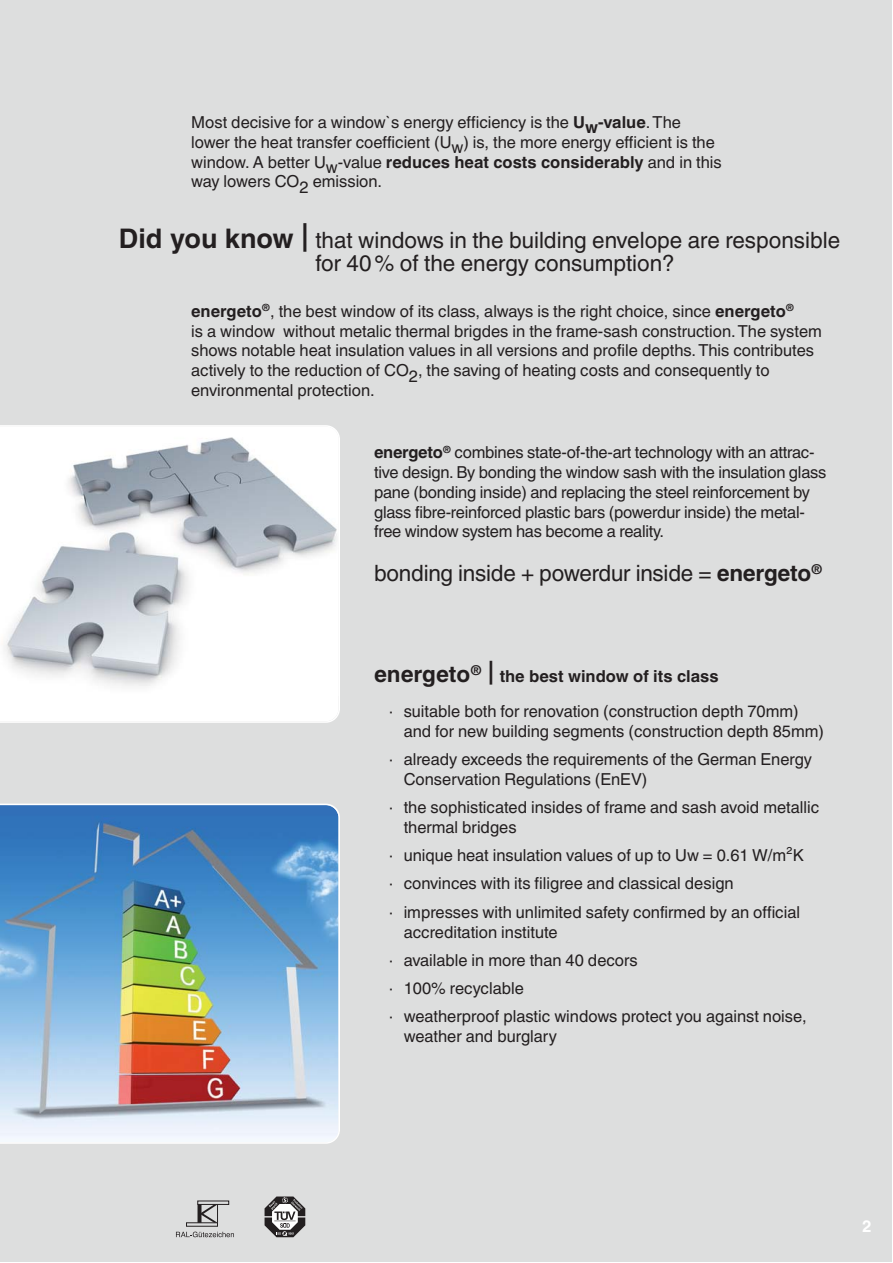
<style>
.page{position:relative;width:893px;height:1263px;background:#fff}
.page>*{position:absolute;margin:0;border:0;box-sizing:border-box;transform-origin:0 0}
.t1{font:22.5px/22.5px "Helvetica World";color:#231f20}
.t2{font:700 22.5px "Helvetica World";color:#231f20}
.t3{font:16.5px/19.8px "Helvetica World";color:#231f20}
.t4{font:700 16.5px "Helvetica World";color:#fff}
.s1{font-weight:700}
.s2{font-weight:700;font-size:27px}
.s3{font-weight:700;font-size:37.8px}
.s4{font-weight:700;font-size:31.5px}
</style>
<div class="page">
<div style="left:0;top:1px;width:892px;height:1261px;background:#dddede"></div>
<svg style="left:264px;top:1196px;width:41px;height:41px"></svg>
<div style="left:197px;top:1201px;width:32px;height:4px;border:1px solid #231f20"></div>
<div style="left:186px;top:1223px;width:32px;height:4px;border:1px solid #231f20"></div>
<svg style="left:197px;top:1204px;width:3px;height:19px"></svg>
<svg style="left:200px;top:1204px;width:18px;height:19px"></svg>
<svg style="left:176px;top:1232px;width:58px;height:5px"></svg>
<svg style="left:0;top:425px;width:340px;height:298px;background:#e1e3e7"></svg>
<img style="left:0;top:804px;width:340px;height:340px">
<p class="t3" style="left:191px;top:114px;width:532px">Most decisive for a window`s energy efficiency is the <span class="s1">Uw-value</span>. The lower the heat transfer coefficient (Uw) is, the more energy efficient is the window. A better Uw-value <span class="s1">reduces heat costs considerably</span> and in this way lowers CO2 emission.</p>
<h1 class="t1" style="left:315px;top:231px;width:526px;text-indent:-197px"><span class="s2">Did you know</span> <span class="s3">|</span> that windows in the building envelope are responsible for 40 % of the energy consumption?</h1>
<p class="t3" style="left:191px;top:303px;width:632px"><span class="s1">energeto</span><sup>®</sup>, the best window of its class, always is the right choice, since <span class="s1">energeto</span><sup>®<br></sup>is a window without metalic thermal brigdes in the frame-sash construction. The system shows notable heat insulation values in all versions and profile depths. This contributes actively to the reduction of CO2, the saving of heating costs and consequently to environmental protection.</p>
<p class="t3" style="left:374px;top:444px;width:454px"><span class="s1">energeto</span><sup>®</sup> combines state-of-the-art technology with an attrac&shy;tive design. By bonding the window sash with the insulation glass pane (bonding inside) and replacing the steel reinforcement by glass fibre-reinforced plastic bars (powerdur inside) the metal&shy;free window system has become a reality.</p>
<h1 class="t1" style="left:374px;top:565px;width:450px">bonding inside + powerdur inside = <span class="s1">energeto</span><sup>®</sup></h1>
<p class="t3" style="left:389px;top:660px;width:411px;line-height:35.2px;text-indent:99px"><span class="s4">|</span> <span class="s1">the best window of its class<br></span>· suitable both for renovation (construction depth 70mm)</p>
<p class="t3" style="left:389px;top:718px;width:436px;line-height:28.3px;text-indent:15px">and for new building segments (construction depth 85mm) · already exceeds the requirements of the German Energy</p>
<p class="t3" style="left:389px;top:766px;width:432px;line-height:28.3px;text-indent:15px">Conservation Regulations (EnEV)<br>· the sophisticated insides of frame and sash avoid metallic</p>
<p class="t3" style="left:389px;top:815px;width:416px;line-height:28.3px;text-indent:15px">thermal bridges<br>· unique heat insulation values of up to Uw = 0.61 W/m²K · convinces with its filigree and classical design<br>· impresses with unlimited safety confirmed by an official</p>
<p class="t3" style="left:389px;top:919px;width:419px;line-height:28.3px;text-indent:15px">accreditation institute<br>· available in more than 40 decors<br>· 100% recyclable<br>· weatherproof plastic windows protect you against noise,</p>
<p class="t3" style="left:404px;top:1028px;width:155px">weather and burglary</p>
<h1 class="t2" style="left:374px;top:666px;width:109px">energeto<sup>®</sup></h1>
<p class="t4" style="left:862px;top:1220px;width:11px">2</p>
</div>
